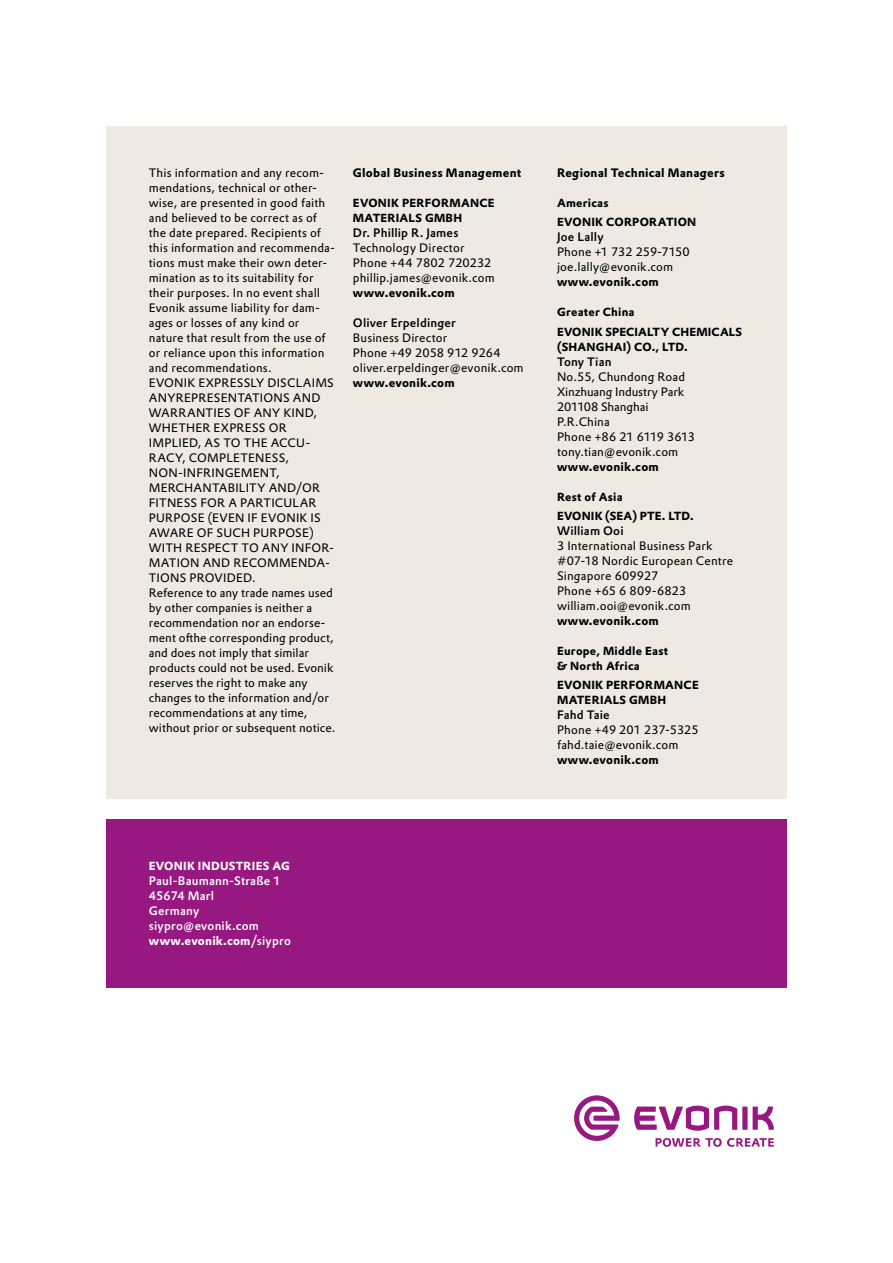
<style>
.page{position:relative;width:893px;height:1263px;background:#fff}
.page>*{position:absolute;margin:0;border:0;box-sizing:border-box;transform-origin:0 0}
.t1{font:12px/15px "Evonik Prokyon";letter-spacing:.01em;color:#000}
.t2{font:700 12px "Evonik Prokyon";letter-spacing:.02em;color:#000}
.t3{font:500 12px/15px "Evonik Prokyon";letter-spacing:.015em;color:#fff}
.t4{font:500 12px "Evonik Prokyon";letter-spacing:.015em;color:#000}
.t5{font:700 11.55px/15px "Evonik Prokyon";letter-spacing:.02em;color:#000}
.t6{font:700 11.55px "Evonik Prokyon";letter-spacing:.025em;color:#fff}
.s1{font-weight:700}
</style>
<div class="page">
<div style="left:106px;top:126px;width:681px;height:672px;background:#eeeae3"></div>
<div style="left:106px;top:819px;width:681px;height:168px;background:#981881"></div>
<svg style="left:753px;top:1106px;width:21px;height:24px"></svg>
<div style="left:742px;top:1106px;width:6px;height:24px;background:#981881"></div>
<svg style="left:634px;top:1105px;width:103px;height:26px"></svg>
<svg style="left:574px;top:1095px;width:46px;height:46px"></svg>
<svg style="left:656px;top:1138px;width:118px;height:9px"></svg>
<p class="t1" style="left:149px;top:165px;width:188px">This information and any recom&shy;mendations, technical or other&shy;wise, are presented in good faith and believed to be correct as of the date prepared. Recipients of this information and recommenda&shy;tions must make their own deter&shy;mination as to its suitability for their purposes. In no event shall<br>Evonik assume liability for dam&shy;ages or losses of any kind or nature that result from the use of or reliance upon this information and recommendations.<br>EVONIK EXPRESSLY DISCLAIMS<br>ANYREPRESENTATIONS AND<br>WARRANTIES OF ANY KIND,<br>WHETHER EXPRESS OR<br>IMPLIED, AS TO THE ACCU-<br>RACY, COMPLETENESS,<br>NON-INFRINGEMENT,<br>MERCHANTABILITY AND/OR<br>FITNESS FOR A PARTICULAR<br>PURPOSE (EVEN IF EVONIK IS<br>AWARE OF SUCH PURPOSE)<br>WITH RESPECT TO ANY INFOR-<br>MATION AND RECOMMENDA-<br>TIONS PROVIDED.<br>Reference to any trade names used by other companies is neither a recommendation nor an endorse&shy;ment ofthe corresponding product, and does not imply that similar products could not be used. Evonik reserves the right to make any changes to the information and/or recommendations at any time, without prior or subsequent notice.</p>
<p class="t2" style="left:353px;top:163px;width:170px">Global Business Management</p>
<p class="t5" style="left:353px;top:195px;width:143px">EVONIK PERFORMANCE<br>MATERIALS GMBH</p>
<p class="t4" style="left:353px;top:223px;width:107px">Dr. Phillip R. James</p>
<p class="t1" style="left:353px;top:240px;width:143px">Technology Director<br>Phone +44 7802 720232 phillip.james@evonik.com</p>
<p class="t2" style="left:353px;top:283px;width:103px">www.evonik.com</p>
<p class="t4" style="left:353px;top:313px;width:105px">Oliver Erpeldinger</p>
<p class="t1" style="left:353px;top:330px;width:172px">Business Director<br>Phone +49 2058 912 9264 oliver.erpeldinger@evonik.com</p>
<p class="t2" style="left:353px;top:373px;width:103px">www.evonik.com</p>
<p class="t2" style="left:557px;top:163px;width:169px">Regional Technical Managers</p>
<p class="t5" style="left:557px;top:192px;width:141px;line-height:19.2px">Americas<br>EVONIK CORPORATION</p>
<p class="t4" style="left:557px;top:228px;width:48px">Joe Lally</p>
<p class="t1" style="left:557px;top:244px;width:134px">Phone +1 732 259-7150 joe.lally@evonik.com</p>
<p class="t2" style="left:557px;top:272px;width:103px">www.evonik.com</p>
<p class="t5" style="left:557px;top:302px;width:187px;line-height:19.2px">Greater China<br>EVONIK SPECIALTY CHEMICALS</p>
<p class="t5" style="left:557px;top:338px;width:132px">(SHANGHAI) CO., LTD.</p>
<p class="t4" style="left:557px;top:352px;width:56px">Tony Tian</p>
<p class="t1" style="left:557px;top:368px;width:139px">No.55, Chundong Road<br>Xinzhuang Industry Park<br>201108 Shanghai<br>P.R.China<br>Phone +86 21 6119 3613 tony.tian@evonik.com</p>
<p class="t2" style="left:557px;top:457px;width:103px">www.evonik.com</p>
<p class="t5" style="left:557px;top:486px;width:138px;line-height:19.2px">Rest of Asia<br>EVONIK (SEA) PTE. LTD.</p>
<p class="t4" style="left:557px;top:521px;width:68px">William Ooi</p>
<p class="t1" style="left:557px;top:537px;width:177px">3 International Business Park #07-18 Nordic European Centre<br>Singapore 609927<br>Phone +65 6 809-6823 william.ooi@evonik.com</p>
<p class="t2" style="left:557px;top:611px;width:103px">www.evonik.com</p>
<p class="t5" style="left:557px;top:642px;width:112px">Europe, Middle East &amp; North Africa</p>
<p class="t5" style="left:557px;top:677px;width:143px">EVONIK PERFORMANCE<br>MATERIALS GMBH</p>
<p class="t4" style="left:557px;top:705px;width:54px">Fahd Taie</p>
<p class="t1" style="left:557px;top:722px;width:143px">Phone +49 201 237-5325 fahd.taie@evonik.com</p>
<p class="t2" style="left:557px;top:750px;width:103px">www.evonik.com</p>
<p class="t6" style="left:149px;top:856px;width:142px">EVONIK INDUSTRIES AG</p>
<p class="t3" style="left:149px;top:872px;width:144px">Paul-Baumann-Straße 1<br>45674 Marl<br>Germany siypro@evonik.com <span class="s1">www.evonik.com</span>/siypro</p>
</div>
